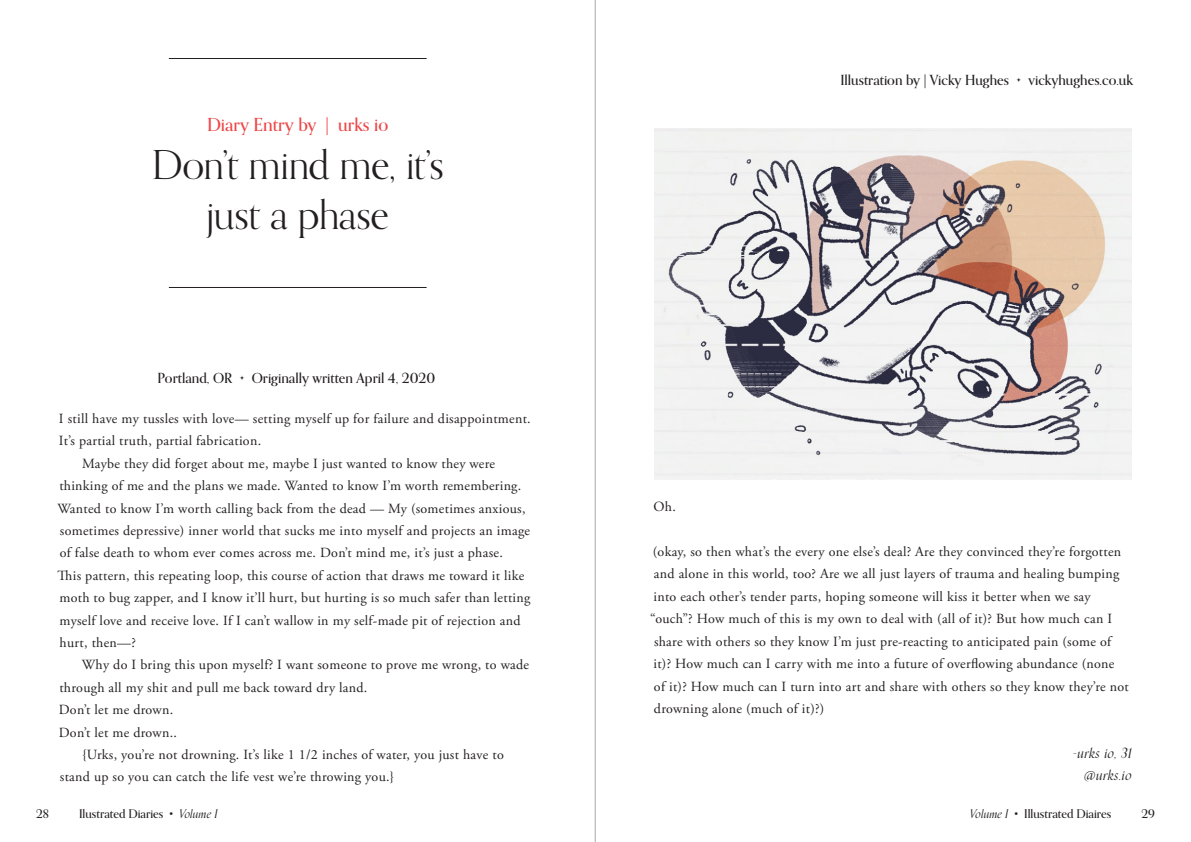
<style>
.page{position:relative;width:1191px;height:842px;background:#fff}
.page>*{position:absolute;margin:0;border:0;box-sizing:border-box;transform-origin:0 0}
.Title{font:40px "Orpheus Pro";letter-spacing:-.015em;color:#231f20}
.Author_Red{font:500 18px "Orpheus Pro";color:#ee4647}
.Body_Paragraph{font:14px/22.4px "Adobe Garamond Pro";letter-spacing:.02em;color:#231f20}
.Location___Date{font:500 14px "Orpheus Pro";color:#231f20}
.Author-Italic{font:italic 14px "Orpheus Pro";letter-spacing:.02em;color:#231f20}
.t1{font:500 12px "Orpheus Pro";color:#231f20}
.s1{font-weight:400;font-style:italic}
</style>
<div class="page">
<hr style="left:594px;top:0;width:2px;height:842px;background:#a8a9ad">
<hr style="left:169px;top:287px;width:257px;height:1px;background:#231f20">
<hr style="left:169px;top:58px;width:257px;height:1px;background:#231f20">
<img style="left:655px;top:128px;width:477px;height:351px">
<p class="Author_Red" style="left:207px;top:113px;width:182px">Diary Entry by | urks io</p>
<p class="Title" style="left:151px;top:139px;width:294px">Don’t mind me, it’s</p>
<p class="Title" style="left:206px;top:189px;width:184px">just a phase</p>
<p class="Location___Date" style="left:157px;top:369px;width:279px">Portland, OR • Originally written April 4, 2020</p>
<p class="Body_Paragraph" style="left:59px;top:408px;width:473px">I still have my tussles with love— setting myself up for failure and disappointment.<br>It’s partial truth, partial fabrication.</p>
<p class="Body_Paragraph" style="left:57px;top:453px;width:474px;text-indent:25px">Maybe they did forget about me, maybe I just wanted to know they were thinking of me and the plans we made. Wanted to know I’m worth remembering.<br>Wanted to know I’m worth calling back from the dead — My (sometimes anxious, sometimes depressive) inner world that sucks me into myself and projects an image of false death to whom ever comes across me. Don’t mind me, it’s just a phase.</p>
<p class="Body_Paragraph" style="left:58px;top:565px;width:474px">This pattern, this repeating loop, this course of action that draws me toward it like moth to bug zapper, and I know it’ll hurt, but hurting is so much safer than letting myself love and receive love. If I can’t wallow in my self-made pit of rejection and hurt, then—?</p>
<p class="Body_Paragraph" style="left:59px;top:654px;width:471px;text-indent:22px">Why do I bring this upon myself? I want someone to prove me wrong, to wade through all my shit and pull me back toward dry land.</p>
<p class="Body_Paragraph" style="left:59px;top:699px;width:116px">Don’t let me drown.</p>
<p class="Body_Paragraph" style="left:59px;top:721px;width:119px">Don’t let me drown..</p>
<p class="Body_Paragraph" style="left:60px;top:744px;width:445px;text-indent:22px">{Urks, you’re not drowning. It’s like 1 1/2 inches of water, you just have to stand up so you can catch the life vest we’re throwing you.}</p>
<p class="Location___Date" style="left:840px;top:71px;width:294px">Illustration by | Vicky Hughes • vickyhughes.co.uk</p>
<p class="Body_Paragraph" style="left:653px;top:496px;width:24px">Oh.</p>
<p class="Body_Paragraph" style="left:650px;top:541px;width:480px">(okay, so then what’s the every one else’s deal? Are they convinced they’re forgotten and alone in this world, too? Are we all just layers of trauma and healing bumping into each other’s tender parts, hoping someone will kiss it better when we say “ouch”? How much of this is my own to deal with (all of it)? But how much can I share with others so they know I’m just pre-reacting to anticipated pain (some of<br>it)? How much can I carry with me into a future of overflowing abundance (none<br>of it)? How much can I turn into art and share with others so they know they’re not drowning alone (much of it)?)</p>
<p class="Author-Italic" style="left:1072px;top:742px;width:61px">-urks io, 31</p>
<p class="Author-Italic" style="left:1084px;top:764px;width:49px">@urks.io</p>
<p class="t1" style="left:36px;top:806px;width:14px">28</p>
<p class="t1" style="left:79px;top:806px;width:140px">Ilustrated Diaries • <span class="s1">Volume I</span></p>
<p class="t1" style="left:970px;top:806px;width:143px"><span class="s1">Volume I</span> • Illustrated Diaires</p>
<p class="t1" style="left:1141px;top:806px;width:15px">29</p>
</div>
